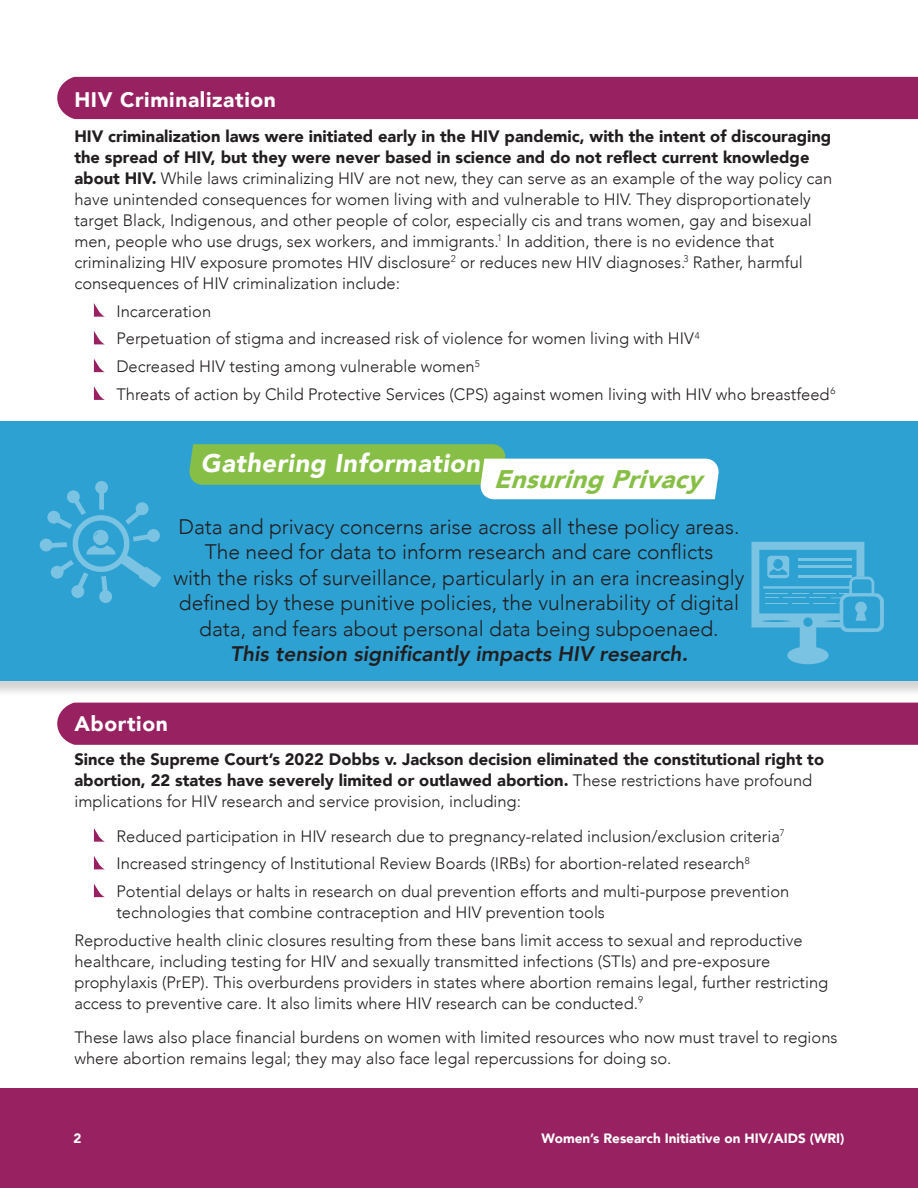
<style>
.page{position:relative;width:918px;height:1188px;background:#fff}
.page>*{position:absolute;margin:0;border:0;box-sizing:border-box;transform-origin:0 0}
.TEXT{font:italic 900 25.5px "Avenir";letter-spacing:.02em;color:#fff}
.TEXT-2{font:italic 900 25.5px "Avenir";color:#87bf46}
.TEXT-3{font:300 21px/25.5px "Avenir";color:#221e1f;text-align:center}
.SUB-HEAD{font:900 21px "Avenir";letter-spacing:.03em;color:#fff}
.TEXT-4{font:300 16.5px/21px "Avenir";color:#221e1f}
.SUB-HEAD-2{font:300 16.5px/21px "Avenir";color:#221e1f}
.TEXT-5{font:900 16.5px/21px "Avenir";color:#221e1f}
.t1{font:900 13.5px "Avenir";color:#fff}
.s1{font-weight:900}
.s2{font-weight:800;font-style:italic}
.s3{font-weight:300}
</style>
<div class="page">
<div style="left:0;top:1089px;width:918px;height:99px;background:#982261"></div>
<div style="left:57px;top:77px;width:861px;height:42px;background:#982261"></div>
<div style="left:57px;top:703px;width:861px;height:42px;background:#982261"></div>
<svg style="left:94px;top:303px;width:11px;height:14px"></svg>
<svg style="left:94px;top:331px;width:10px;height:13px"></svg>
<svg style="left:94px;top:359px;width:11px;height:13px"></svg>
<svg style="left:94px;top:386px;width:11px;height:14px"></svg>
<svg style="left:94px;top:828px;width:11px;height:14px"></svg>
<svg style="left:94px;top:856px;width:10px;height:13px"></svg>
<svg style="left:94px;top:884px;width:11px;height:13px"></svg>
<div style="left:0;top:423px;width:918px;height:275px;background:#231f20;opacity:.19"></div>
<div style="left:0;top:422px;width:918px;height:259px;background:#2ea1d3"></div>
<svg style="left:752px;top:542px;width:132px;height:122px"></svg>
<svg style="left:189px;top:444px;width:530px;height:55px"></svg>
<svg style="left:40px;top:481px;width:121px;height:122px"></svg>
<p class="SUB-HEAD" style="left:74px;top:82px;width:203px">HIV Criminalization</p>
<p class="SUB-HEAD-2" style="left:74px;top:126px;width:759px"><span class="s1">HIV criminalization laws were initiated early in the HIV pandemic, with the intent of discouraging the spread of HIV, but they were never based in science and do not reflect current knowledge about HIV.</span> While laws criminalizing HIV are not new, they can serve as an example of the way policy can have unintended consequences for women living with and vulnerable to HIV. They disproportionately target Black, Indigenous, and other people of color, especially cis and trans women, gay and bisexual men, people who use drugs, sex workers, and immigrants.<sup>1</sup> In addition, there is no evidence that criminalizing HIV exposure promotes HIV disclosure<sup>2</sup> or reduces new HIV diagnoses.<sup>3</sup> Rather, harmful consequences of HIV criminalization include:</p>
<p class="TEXT-4" style="left:116px;top:300px;width:96px">Incarceration</p>
<p class="TEXT-4" style="left:116px;top:328px;width:585px">Perpetuation of stigma and increased risk of violence for women living with HIV<sup>4</sup></p>
<p class="TEXT-4" style="left:116px;top:356px;width:365px">Decreased HIV testing among vulnerable women<sup>5</sup></p>
<p class="TEXT-4" style="left:116px;top:384px;width:721px">Threats of action by Child Protective Services (CPS) against women living with HIV who breastfeed<sup>6</sup></p>
<p class="TEXT" style="left:201px;top:442px;width:281px">Gathering Information</p>
<p class="TEXT-2" style="left:494px;top:458px;width:216px">Ensuring Privacy</p>
<p class="TEXT-3" style="left:173px;top:514px;width:573px">Data and privacy concerns arise across all these policy areas.<br>The need for data to inform research and care conflicts<br>with the risks of surveillance, particularly in an era increasingly defined by these punitive policies, the vulnerability of digital data, and fears about personal data being subpoenaed.<br><span class="s2">This tension significantly impacts HIV research.</span></p>
<p class="SUB-HEAD" style="left:74px;top:705px;width:95px">Abortion</p>
<p class="TEXT-5" style="left:74px;top:748px;width:751px">Since the Supreme Court’s 2022 Dobbs v. Jackson decision eliminated the constitutional right to abortion, 22 states have severely limited or outlawed abortion. <span class="s3">These restrictions have profound implications for HIV research and service provision, including:</span></p>
<p class="TEXT-4" style="left:116px;top:825px;width:670px">Reduced participation in HIV research due to pregnancy-related inclusion/exclusion criteria<sup>7</sup></p>
<p class="TEXT-4" style="left:116px;top:853px;width:635px">Increased stringency of Institutional Review Boards (IRBs) for abortion-related research<sup>8</sup></p>
<p class="TEXT-4" style="left:116px;top:881px;width:674px">Potential delays or halts in research on dual prevention efforts and multi-purpose prevention technologies that combine contraception and HIV prevention tools</p>
<p class="TEXT-4" style="left:74px;top:930px;width:755px">Reproductive health clinic closures resulting from these bans limit access to sexual and reproductive healthcare, including testing for HIV and sexually transmitted infections (STIs) and pre-exposure prophylaxis (PrEP). This overburdens providers in states where abortion remains legal, further restricting access to preventive care. It also limits where HIV research can be conducted.<sup>9</sup></p>
<p class="TEXT-4" style="left:74px;top:1027px;width:765px">These laws also place financial burdens on women with limited resources who now must travel to regions where abortion remains legal; they may also face legal repercussions for doing so.</p>
<p class="t1" style="left:74px;top:1127px;width:9px">2</p>
<p class="t1" style="left:542px;top:1127px;width:304px">Women’s Research Initiative on HIV/AIDS (WRI)</p>
</div>
